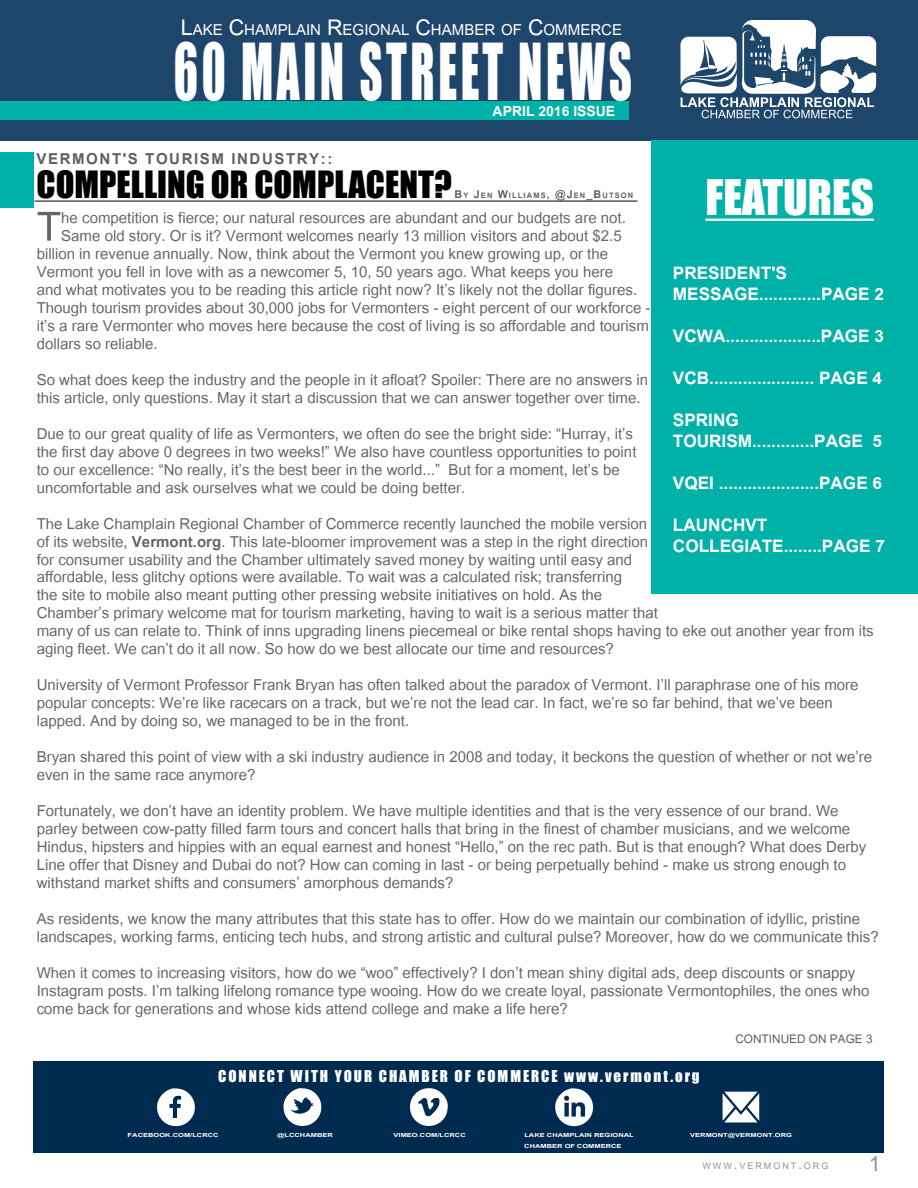
<style>
.page{position:relative;width:918px;height:1188px;background:#fff}
.page>*{position:absolute;margin:0;border:0;box-sizing:border-box;transform-origin:0 0}
.t1{font:72px "Impact";letter-spacing:.08em;color:#fff;scale:.62 1}
.t2{font:56.1px "Utsaah";color:#656669}
.t3{font:45px "Impact";color:#fff}
.t4{font:34.5px "Impact";color:#000}
.t5{font:30px "Utsaah";color:#939598}
.t6{font:700 24px/42px "Utsaah";color:#fff;text-align:justify}
.t7{font:21px/18px "Utsaah";color:#656669}
.t8{font:21px "Utsaah";color:#fff}
.t9{font:700 21px "Utsaah";letter-spacing:.075em;color:#5f6062}
.t10{font:700 19.5px "Utsaah";color:#fff}
.t11{font:16.5px "Utsaah";color:#5f6062}
.t12{font:15px "Impact";letter-spacing:.13em;color:#fff}
.t13{font:12.6px "Utsaah";letter-spacing:.155em;color:#939598}
.t14{font:700 10.5px "Utsaah";color:#5f6062}
.t15{font:700 7.8px "Utsaah";color:#fff;scale:1.35 1}
.s1{font-size:30px}
.s2{font-size:15px}
.s3{font-weight:700}
.s4{font-size:18px}
</style>
<div class="page">
<div style="left:0;top:0;width:918px;height:140px;background:#1e456a"></div>
<svg style="left:680px;top:20px;width:196px;height:98px"></svg>
<div style="left:0;top:101px;width:628px;height:19px;background:#00b1a8"></div>
<div style="left:34px;top:1061px;width:850px;height:92px;background:#002b51"></div>
<div style="left:652px;top:140px;width:266px;height:454px;background:#00b1a8"></div>
<hr style="left:705px;top:219px;width:169px;height:2px;background:#fff">
<svg style="left:410px;top:1088px;width:38px;height:38px"></svg>
<svg style="left:283px;top:1088px;width:39px;height:38px"></svg>
<svg style="left:555px;top:1088px;width:38px;height:38px"></svg>
<svg style="left:157px;top:1088px;width:38px;height:38px"></svg>
<svg style="left:723px;top:1092px;width:36px;height:31px"></svg>
<div style="left:0;top:152px;width:34px;height:55px;background:#00b1a8"></div>
<hr style="left:35px;top:201px;width:603px;height:1px;background:#000">
<p class="t8" style="left:181px;top:18px;width:443px"><span class="s1">L</span>ake <span class="s1">C</span>hamplain <span class="s1">R</span>egional <span class="s1">C</span>hamber of <span class="s1">C</span>ommerce</p>
<h1 class="t1" style="left:174px;top:16px;width:741px">60 MAIN STREET NEWS</h1>
<p class="t9" style="left:37px;top:147px;width:297px">VERMONT'S TOURISM INDUSTRY::</p>
<p class="t10" style="left:493px;top:100px;width:124px">APRIL 2016 ISSUE</p>
<h3 class="t4" style="left:37px;top:157px;width:417px">COMPELLING OR COMPLACENT?</h3>
<h3 class="t3" style="left:705px;top:163px;width:170px">FEATURES</h3>
<p class="t14" style="left:455px;top:189px;width:61px"><span class="s2">B</span>y <span class="s2">J</span>en <span class="s2">W</span>illiam</p>
<p class="t14" style="left:541px;top:189px;width:87px">s<span class="s2">, @J</span>en<span class="s2">_B</span>utson</p>
<h2 class="t2" style="left:37px;top:195px;width:26px">T</h2>
<p class="t7" style="left:61px;top:209px;width:566px">he competition is fierce; our natural resources are abundant and our budgets are not.</p>
<p class="t7" style="left:61px;top:227px;width:562px">Same old story. Or is it? Vermont welcomes nearly 13 million visitors and about $2.5</p>
<p class="t7" style="left:37px;top:245px;width:573px">billion in revenue annually. Now, think about the Vermont you knew growing up, or the</p>
<p class="t7" style="left:37px;top:263px;width:578px">Vermont you fell in love with as a newcomer 5, 10, 50 years ago. What keeps you here</p>
<p class="t7" style="left:37px;top:281px;width:602px">and what motivates you to be reading this article right now? It’s likely not the dollar figures.</p>
<p class="t7" style="left:37px;top:299px;width:615px">Though tourism provides about 30,000 jobs for Vermonters - eight percent of our workforce -</p>
<p class="t7" style="left:37px;top:317px;width:614px">it’s a rare Vermonter who moves here because the cost of living is so affordable and tourism</p>
<p class="t7" style="left:37px;top:335px;width:123px">dollars so reliable.</p>
<p class="t7" style="left:37px;top:371px;width:613px">So what does keep the industry and the people in it afloat? Spoiler: There are no answers in this article, only questions. May it start a discussion that we can answer together over time.</p>
<p class="t7" style="left:37px;top:425px;width:601px">Due to our great quality of life as Vermonters, we often do see the bright side: “Hurray, it’s the first day above 0 degrees in two weeks!” We also have countless opportunities to point to our excellence: “No really, it’s the best beer in the world...” But for a moment, let’s be uncomfortable and ask ourselves what we could be doing better.</p>
<p class="t7" style="left:37px;top:515px;width:839px">The Lake Champlain Regional Chamber of Commerce recently launched the mobile version<br>of its website, <span class="s3">Vermont.org</span>. This late-bloomer improvement was a step in the right direction<br>for consumer usability and the Chamber ultimately saved money by waiting until easy and<br>affordable, less glitchy options were available. To wait was a calculated risk; transferring<br>the site to mobile also meant putting other pressing website initiatives on hold. As the<br>Chamber’s primary welcome mat for tourism marketing, having to wait is a serious matter that<br>many of us can relate to. Think of inns upgrading linens piecemeal or bike rental shops having to eke out another year from its aging fleet. We can’t do it all now. So how do we best allocate our time and resources?</p>
<p class="t7" style="left:37px;top:677px;width:823px">University of Vermont Professor Frank Bryan has often talked about the paradox of Vermont. I’ll paraphrase one of his more popular concepts: We’re like racecars on a track, but we’re not the lead car. In fact, we’re so far behind, that we’ve been lapped. And by doing so, we managed to be in the front.</p>
<p class="t7" style="left:37px;top:749px;width:837px">Bryan shared this point of view with a ski industry audience in 2008 and today, it beckons the question of whether or not we’re even in the same race anymore?</p>
<p class="t7" style="left:37px;top:803px;width:831px">Fortunately, we don’t have an identity problem. We have multiple identities and that is the very essence of our brand. We parley between cow-patty filled farm tours and concert halls that bring in the finest of chamber musicians, and we welcome Hindus, hipsters and hippies with an equal earnest and honest “Hello,” on the rec path. But is that enough? What does Derby Line offer that Disney and Dubai do not? How can coming in last - or being perpetually behind - make us strong enough to withstand market shifts and consumers’ amorphous demands?</p>
<p class="t7" style="left:37px;top:911px;width:843px">As residents, we know the many attributes that this state has to offer. How do we maintain our combination of idyllic, pristine landscapes, working farms, enticing tech hubs, and strong artistic and cultural pulse? Moreover, how do we communicate this?</p>
<p class="t7" style="left:37px;top:965px;width:834px">When it comes to increasing visitors, how do we “woo” effectively? I don’t mean shiny digital ads, deep discounts or snappy<br>Instagram posts. I’m talking lifelong romance type wooing. How do we create loyal, passionate Vermontophiles, the ones who come back for generations and whose kids attend college and make a life here?</p>
<p class="t6" style="left:673px;top:263px;width:213px;line-height:21px">PRESIDENT'S<br>MESSAGE.............PAGE 2</p>
<p class="t6" style="left:673px;top:315px;width:213px">VCWA....................PAGE 3<br>VCB...................... PAGE 4<br>SPRING</p>
<p class="t6" style="left:673px;top:420px;width:211px">TOURISM.............PAGE 5<br>VQEI .....................PAGE 6<br>LAUNCHVT</p>
<p class="t6" style="left:673px;top:525px;width:214px">COLLEGIATE........PAGE 7</p>
<p class="t12" style="left:218px;top:1064px;width:483px">CONNECT WITH YOUR CHAMBER OF COMMERCE www.vermont.org</p>
<p class="t11" style="left:735px;top:1030px;width:139px">CONTINUED ON PAGE 3</p>
<p class="t15" style="left:128px;top:1130px;width:69px">FACEBOOK.COM/LCRCC</p>
<p class="t15" style="left:277px;top:1130px;width:43px">@LCCHAMBER</p>
<p class="t15" style="left:394px;top:1130px;width:55px">VIMEO.COM/LCRCC</p>
<p class="t15" style="left:524px;top:1130px;width:83px">LAKE CHAMPLAIN REGIONAL</p>
<p class="t15" style="left:690px;top:1130px;width:77px">VERMONT@VERMONT.ORG</p>
<p class="t15" style="left:524px;top:1142px;width:74px">CHAMBER OF COMMERCE</p>
<p class="t13" style="left:702px;top:1159px;width:128px">www<span class="s4">.</span>vermont<span class="s4">.</span>org</p>
<h3 class="t5" style="left:869px;top:1146px;width:13px">1</h3>
</div>
